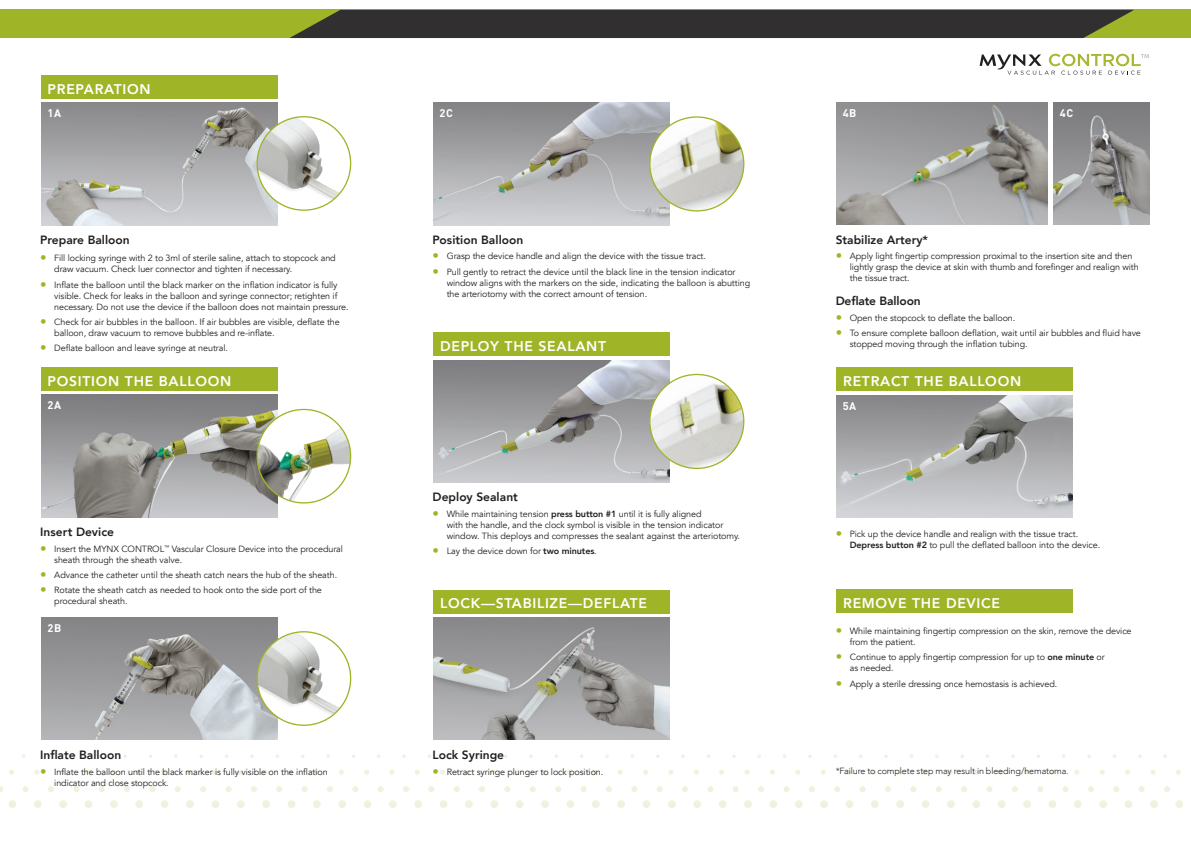
<style>
.page{position:relative;width:1191px;height:842px;background:#fff}
.page>*{position:absolute;margin:0;border:0;box-sizing:border-box;transform-origin:0 0}
.Title_Bars{font:800 14px "Avenir";letter-spacing:.05em;color:#fff}
.Paragraph_No_Space{font:800 12px "Avenir";color:#231f20}
.t1{font:700 11px "DINOT";letter-spacing:.055em;color:#fff}
.Bullet_Copy{font:9px/11px "Avenir";letter-spacing:-.01em;color:#231f20}
.t2{font:300 9px "Avenir";letter-spacing:-.015em;color:#231f20}
.s1{font-size:13px;color:#a0b427}
.s2{font-weight:800}
</style>
<div class="page">
<svg style="left:0;top:754px;width:371px;height:54px"></svg>
<svg style="left:783px;top:754px;width:400px;height:54px"></svg>
<svg style="left:377px;top:754px;width:400px;height:54px"></svg>
<div style="left:41px;top:75px;width:236px;height:24px;background:#a0b427"></div>
<div style="left:41px;top:367px;width:236px;height:24px;background:#a0b427"></div>
<div style="left:433px;top:333px;width:237px;height:23px;background:#a0b427"></div>
<div style="left:836px;top:367px;width:237px;height:24px;background:#a0b427"></div>
<div style="left:836px;top:589px;width:237px;height:24px;background:#a0b427"></div>
<div style="left:433px;top:590px;width:237px;height:23px;background:#a0b427"></div>
<img style="left:433px;top:617px;width:237px;height:123px">
<img style="left:41px;top:395px;width:236px;height:122px">
<img style="left:836px;top:395px;width:237px;height:122px">
<img style="left:1054px;top:102px;width:95px;height:123px">
<img style="left:836px;top:102px;width:211px;height:123px">
<img style="left:41px;top:617px;width:236px;height:123px">
<img style="left:257px;top:632px;width:93px;height:93px;border-radius:47px">
<img style="left:433px;top:103px;width:237px;height:122px">
<img style="left:433px;top:360px;width:237px;height:123px">
<img style="left:650px;top:117px;width:94px;height:94px;border-radius:47px">
<img style="left:650px;top:374px;width:94px;height:94px;border-radius:47px">
<img style="left:41px;top:103px;width:236px;height:122px">
<svg style="left:979px;top:54px;width:170px;height:21px"></svg>
<img style="left:257px;top:117px;width:93px;height:93px;border-radius:47px">
<img style="left:257px;top:409px;width:93px;height:94px;border-radius:47px">
<div style="left:0;top:10px;width:1191px;height:28px;background:#a0b427"></div>
<div style="left:290px;top:10px;width:844px;height:28px;background:#312f30"></div>
<p class="Title_Bars" style="left:48px;top:78px;width:104px">PREPARATION</p>
<p class="t1" style="left:48px;top:106px;width:15px">1A</p>
<p class="t1" style="left:439px;top:106px;width:15px">2C</p>
<p class="t1" style="left:842px;top:105px;width:15px">4B</p>
<p class="t1" style="left:1060px;top:105px;width:15px">4C</p>
<p class="Paragraph_No_Space" style="left:40px;top:230px;width:91px">Prepare Balloon</p>
<p class="Bullet_Copy" style="left:54px;top:253px;width:283px;text-indent:-14px"><span class="s1">•</span> Fill locking syringe with 2 to 3ml of sterile saline, attach to stopcock and draw vacuum. Check luer connector and tighten if necessary.</p>
<p class="Bullet_Copy" style="left:54px;top:279px;width:296px;text-indent:-14px"><span class="s1">•</span> Inflate the balloon until the black marker on the inflation indicator is fully visible. Check for leaks in the balloon and syringe connector; retighten if necessary. Do not use the device if the balloon does not maintain pressure.</p>
<p class="Bullet_Copy" style="left:54px;top:317px;width:287px;text-indent:-14px"><span class="s1">•</span> Check for air bubbles in the balloon. If air bubbles are visible, deflate the balloon, draw vacuum to remove bubbles and re-inflate.</p>
<p class="Bullet_Copy" style="left:40px;top:343px;width:189px"><span class="s1">•</span> Deflate balloon and leave syringe at neutral.</p>
<p class="Paragraph_No_Space" style="left:432px;top:230px;width:92px">Position Balloon</p>
<p class="Bullet_Copy" style="left:432px;top:251px;width:275px"><span class="s1">•</span> Grasp the device handle and align the device with the tissue tract.</p>
<p class="Bullet_Copy" style="left:447px;top:266px;width:305px;text-indent:-14px"><span class="s1">•</span> Pull gently to retract the device until the black line in the tension indicator window aligns with the markers on the side, indicating the balloon is abutting the arteriotomy with the correct amount of tension.</p>
<p class="Title_Bars" style="left:440px;top:335px;width:167px">DEPLOY THE SEALANT</p>
<p class="Paragraph_No_Space" style="left:835px;top:230px;width:94px">Stabilize Artery*</p>
<p class="Bullet_Copy" style="left:849px;top:251px;width:290px;text-indent:-14px"><span class="s1">•</span> Apply light fingertip compression proximal to the insertion site and then lightly grasp the device at skin with thumb and forefinger and realign with the tissue tract.</p>
<p class="Paragraph_No_Space" style="left:835px;top:292px;width:87px">Deflate Balloon</p>
<p class="Bullet_Copy" style="left:835px;top:312px;width:181px"><span class="s1">•</span> Open the stopcock to deflate the balloon.</p>
<p class="Bullet_Copy" style="left:849px;top:327px;width:293px;text-indent:-14px"><span class="s1">•</span> To ensure complete balloon deflation, wait until air bubbles and fluid have stopped moving through the inflation tubing.</p>
<p class="Title_Bars" style="left:48px;top:370px;width:185px">POSITION THE BALLOON</p>
<p class="Title_Bars" style="left:843px;top:370px;width:179px">RETRACT THE BALLOON</p>
<p class="t1" style="left:48px;top:398px;width:15px">2A</p>
<p class="t1" style="left:842px;top:398px;width:15px">5A</p>
<p class="Paragraph_No_Space" style="left:40px;top:523px;width:75px">Insert Device</p>
<p class="Bullet_Copy" style="left:54px;top:543px;width:290px;text-indent:-14px"><span class="s1">•</span> Insert the MYNX CONTROL<sup>™</sup> Vascular Closure Device into the procedural sheath through the sheath valve.</p>
<p class="Bullet_Copy" style="left:40px;top:569px;width:298px"><span class="s1">•</span> Advance the catheter until the sheath catch nears the hub of the sheath.</p>
<p class="Bullet_Copy" style="left:54px;top:585px;width:269px;text-indent:-14px"><span class="s1">•</span> Rotate the sheath catch as needed to hook onto the side port of the procedural sheath.</p>
<p class="Paragraph_No_Space" style="left:432px;top:488px;width:87px">Deploy Sealant</p>
<p class="Bullet_Copy" style="left:447px;top:508px;width:295px;text-indent:-14px"><span class="s1">•</span> While maintaining tension <span class="s2">press button #1</span> until it is fully aligned<br>with the handle, and the clock symbol is visible in the tension indicator window. This deploys and compresses the sealant against the arteriotomy.</p>
<p class="Bullet_Copy" style="left:432px;top:546px;width:166px"><span class="s1">•</span> Lay the device down for <span class="s2">two minutes</span>.</p>
<p class="Bullet_Copy" style="left:849px;top:528px;width:252px;text-indent:-14px"><span class="s1">•</span> Pick up the device handle and realign with the tissue tract.<br><span class="s2">Depress button #2</span> to pull the deflated balloon into the device.</p>
<p class="Title_Bars" style="left:440px;top:592px;width:208px">LOCK—STABILIZE—DEFLATE</p>
<p class="Title_Bars" style="left:843px;top:592px;width:158px">REMOVE THE DEVICE</p>
<p class="t1" style="left:48px;top:620px;width:15px">2B</p>
<p class="Bullet_Copy" style="left:849px;top:625px;width:283px;text-indent:-14px"><span class="s1">•</span> While maintaining fingertip compression on the skin, remove the device from the patient.</p>
<p class="Bullet_Copy" style="left:849px;top:652px;width:256px;text-indent:-14px"><span class="s1">•</span> Continue to apply fingertip compression for up to <span class="s2">one minute</span> or as needed.</p>
<p class="Bullet_Copy" style="left:835px;top:678px;width:223px"><span class="s1">•</span> Apply a sterile dressing once hemostasis is achieved.</p>
<p class="Paragraph_No_Space" style="left:40px;top:746px;width:83px">Inflate Balloon</p>
<p class="Bullet_Copy" style="left:54px;top:766px;width:275px;text-indent:-14px"><span class="s1">•</span> Inflate the balloon until the black marker is fully visible on the inflation indicator and close stopcock.</p>
<p class="Paragraph_No_Space" style="left:432px;top:746px;width:73px">Lock Syringe</p>
<p class="Bullet_Copy" style="left:432px;top:766px;width:172px"><span class="s1">•</span> Retract syringe plunger to lock position.</p>
<p class="t2" style="left:835px;top:766px;width:234px">*Failure to complete step may result in bleeding/hematoma.</p>
</div>
